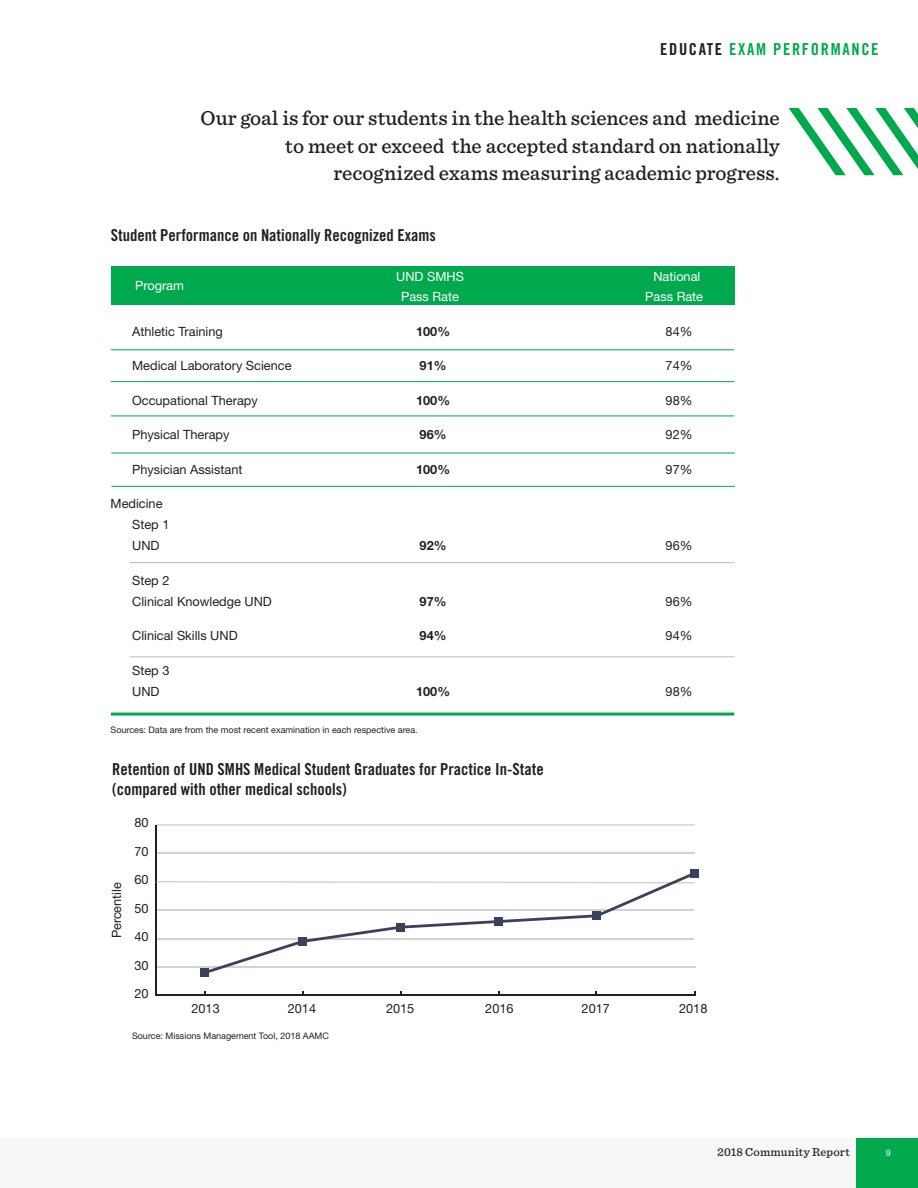
<style>
.page{position:relative;width:918px;height:1188px;background:#fff}
.page>*{position:absolute;margin:0;border:0;box-sizing:border-box;transform-origin:0 0}
.SecondaryHeadline{font:500 21px/27.8px "Sentinel";color:#231f20;text-align:right}
.Subhead{font:16.5px/19.8px "Trade Gothic LT Pro Bd Cn 20";color:#231f20}
.SectionMarker{font:16.5px "Trade Gothic LT Pro Bd Cn 20";letter-spacing:.1em;color:#00a94d}
.t1{font:16.05px "Myriad Pro";color:#231f20}
.BodyCopy{font:12.75px/21px "Helvetica Neue";color:#231f20}
.Chart_Level3{font:12.75px "Helvetica Neue";color:#fff}
.BodyCopy-2{font:700 12.75px "Helvetica Neue";color:#231f20}
.t2{font:500 12px "Sentinel";letter-spacing:.015em;color:#231f20}
.Disclaimer_SmallPrin{font:9px "Helvetica Neue";color:#231f20}
.t3{font:9px "Helvetica Neue";color:#fff}
.s1{color:#231f20}
</style>
<div class="page">
<svg style="left:789px;top:108px;width:129px;height:67px"></svg>
<hr style="left:156px;top:995px;width:539px;height:1px;background:#231f20">
<hr style="left:155px;top:825px;width:1px;height:170px;background:#231f20">
<svg style="left:155px;top:991px;width:15px;height:5px"></svg>
<hr style="left:156px;top:853px;width:538px;height:1px;background:#d1d2d4">
<svg style="left:156px;top:824px;width:539px;height:2px"></svg>
<svg style="left:156px;top:872px;width:541px;height:102px"></svg>
<div style="left:201px;top:968px;width:8px;height:9px;background:#3a4259"></div>
<div style="left:299px;top:937px;width:8px;height:9px;background:#3a4259"></div>
<div style="left:397px;top:923px;width:8px;height:8px;background:#3a4259"></div>
<div style="left:495px;top:917px;width:8px;height:9px;background:#3a4259"></div>
<div style="left:593px;top:912px;width:8px;height:8px;background:#3a4259"></div>
<div style="left:691px;top:869px;width:8px;height:8px;background:#3a4259"></div>
<div style="left:111px;top:267px;width:624px;height:38px;background:#00a94d"></div>
<hr style="left:111px;top:350px;width:623px;height:1px;background:#00a94d">
<hr style="left:111px;top:713px;width:623px;height:3px;background:#00a94d">
<hr style="left:111px;top:381px;width:623px;height:1px;background:#00a94d">
<hr style="left:111px;top:416px;width:623px;height:1px;background:#00a94d">
<hr style="left:111px;top:453px;width:624px;height:1px;background:#00a94d">
<hr style="left:111px;top:486px;width:624px;height:1px;background:#00a94d">
<hr style="left:130px;top:562px;width:605px;height:1px;background:#bcbdc0">
<hr style="left:130px;top:657px;width:605px;height:1px;background:#bcbdc0">
<div style="left:0;top:1138px;width:918px;height:50px;background:#f7f7f8"></div>
<div style="left:856px;top:1138px;width:62px;height:50px;background:#00a94d"></div>
<p class="SectionMarker" style="left:660px;top:39px;width:220px"><span class="s1">EDUCATE</span> EXAM PERFORMANCE</p>
<p class="SecondaryHeadline" style="left:200px;top:103px;width:581px">Our goal is for our students in the health sciences and medicine to meet or exceed the accepted standard on nationally recognized exams measuring academic progress.</p>
<p class="Subhead" style="left:111px;top:225px;width:327px">Student Performance on Nationally Recognized Exams</p>
<p class="Chart_Level3" style="left:396px;top:269px;width:69px">UND SMHS</p>
<p class="Chart_Level3" style="left:653px;top:269px;width:48px">National</p>
<p class="Chart_Level3" style="left:401px;top:289px;width:59px">Pass Rate</p>
<p class="Chart_Level3" style="left:645px;top:289px;width:59px">Pass Rate</p>
<p class="BodyCopy" style="left:132px;top:321px;width:92px">Athletic Training</p>
<p class="BodyCopy-2" style="left:416px;top:323px;width:36px">100%</p>
<p class="BodyCopy" style="left:666px;top:321px;width:28px">84%</p>
<p class="BodyCopy" style="left:132px;top:355px;width:161px">Medical Laboratory Science</p>
<p class="BodyCopy-2" style="left:420px;top:358px;width:28px">91%</p>
<p class="BodyCopy" style="left:666px;top:355px;width:28px">74%</p>
<p class="BodyCopy" style="left:132px;top:390px;width:127px">Occupational Therapy</p>
<p class="BodyCopy-2" style="left:416px;top:392px;width:36px">100%</p>
<p class="BodyCopy" style="left:666px;top:390px;width:28px">98%</p>
<p class="BodyCopy" style="left:132px;top:424px;width:99px">Physical Therapy</p>
<p class="BodyCopy-2" style="left:420px;top:427px;width:28px">96%</p>
<p class="BodyCopy" style="left:666px;top:424px;width:28px">92%</p>
<p class="BodyCopy" style="left:132px;top:459px;width:112px">Physician Assistant</p>
<p class="BodyCopy-2" style="left:416px;top:461px;width:36px">100%</p>
<p class="BodyCopy" style="left:666px;top:459px;width:28px">97%</p>
<p class="BodyCopy" style="left:132px;top:493px;width:39px;text-indent:-22px">Medicine<br>Step 1<br>UND</p>
<p class="Chart_Level3" style="left:135px;top:278px;width:50px">Program</p>
<p class="BodyCopy-2" style="left:420px;top:538px;width:28px">92%</p>
<p class="BodyCopy" style="left:666px;top:535px;width:28px">96%</p>
<p class="BodyCopy" style="left:132px;top:570px;width:141px">Step 2<br>Clinical Knowledge UND</p>
<p class="BodyCopy-2" style="left:420px;top:593px;width:28px">97%</p>
<p class="BodyCopy" style="left:666px;top:591px;width:28px">96%</p>
<p class="BodyCopy" style="left:132px;top:625px;width:107px">Clinical Skills UND</p>
<p class="BodyCopy-2" style="left:420px;top:628px;width:28px">94%</p>
<p class="BodyCopy" style="left:666px;top:625px;width:28px">94%</p>
<p class="BodyCopy" style="left:132px;top:660px;width:39px">Step 3<br>UND</p>
<p class="BodyCopy-2" style="left:416px;top:683px;width:36px">100%</p>
<p class="BodyCopy" style="left:666px;top:681px;width:28px">98%</p>
<p class="Disclaimer_SmallPrin" style="left:111px;top:724px;width:309px">Sources: Data are from the most recent examination in each respective area.</p>
<p class="Subhead" style="left:112px;top:760px;width:433px">Retention of UND SMHS Medical Student Graduates for Practice In-State (compared with other medical schools)</p>
<p class="BodyCopy" style="left:106px;top:938px;width:58px;rotate:-90deg">Percentile</p>
<p class="BodyCopy" style="left:134px;top:812px;width:16px">80</p>
<p class="BodyCopy" style="left:134px;top:841px;width:16px">70</p>
<p class="BodyCopy" style="left:134px;top:869px;width:16px">60</p>
<p class="BodyCopy" style="left:134px;top:898px;width:16px">50</p>
<p class="BodyCopy" style="left:134px;top:926px;width:16px">40</p>
<p class="BodyCopy" style="left:134px;top:955px;width:16px">30</p>
<p class="BodyCopy" style="left:134px;top:983px;width:16px">20</p>
<p class="t1" style="left:130px;top:816px;width:18px">80</p>
<p class="t1" style="left:130px;top:844px;width:18px">70</p>
<p class="t1" style="left:130px;top:872px;width:18px">60</p>
<p class="t1" style="left:130px;top:901px;width:18px">50</p>
<p class="t1" style="left:130px;top:929px;width:18px">40</p>
<p class="t1" style="left:130px;top:958px;width:18px">30</p>
<p class="t1" style="left:130px;top:986px;width:18px">20</p>
<p class="BodyCopy" style="left:191px;top:997px;width:30px">2013</p>
<p class="BodyCopy" style="left:288px;top:997px;width:30px">2014</p>
<p class="BodyCopy" style="left:386px;top:997px;width:30px">2015</p>
<p class="BodyCopy" style="left:485px;top:997px;width:30px">2016</p>
<p class="BodyCopy" style="left:582px;top:997px;width:30px">2017</p>
<p class="BodyCopy" style="left:679px;top:997px;width:30px">2018</p>
<p class="t1" style="left:188px;top:1003px;width:34px">2013</p>
<p class="t1" style="left:286px;top:1003px;width:34px">2014</p>
<p class="t1" style="left:384px;top:1003px;width:34px">2015</p>
<p class="t1" style="left:481px;top:1003px;width:34px">2016</p>
<p class="t1" style="left:578px;top:1003px;width:34px">2017</p>
<p class="t1" style="left:678px;top:1003px;width:34px">2018</p>
<p class="Disclaimer_SmallPrin" style="left:132px;top:1030px;width:198px">Source: Missions Management Tool, 2018 AAMC</p>
<p class="t2" style="left:717px;top:1143px;width:134px">2018 Community Report</p>
<p class="t3" style="left:886px;top:1147px;width:7px">9</p>
</div>
